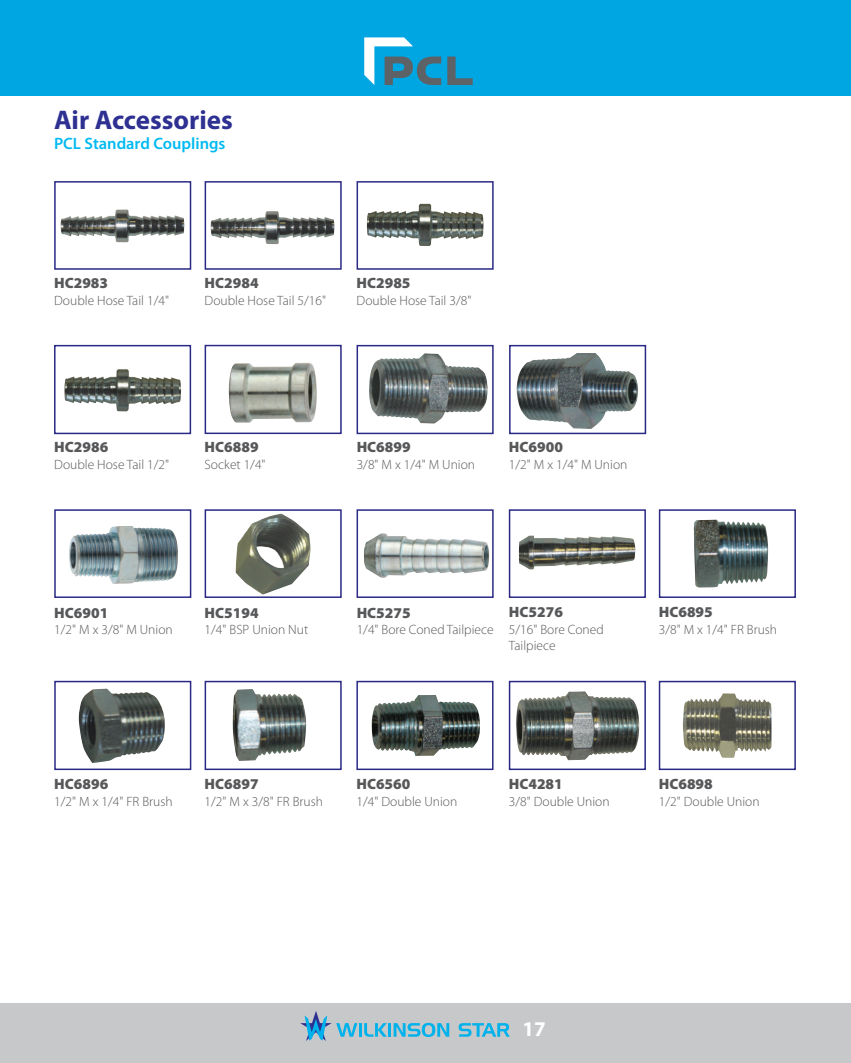
<style>
.page{position:relative;width:851px;height:1063px;background:#fff}
.page>*{position:absolute;margin:0;border:0;box-sizing:border-box;transform-origin:0 0}
.t1{font:700 27px "Myriad Pro";color:#2e3092}
.t2{font:700 21px "Myriad Pro";color:#fff}
.t3{font:600 16.5px "Myriad Pro";color:#00baf1}
.t4{font:900 15px "Myriad Pro";color:#57585a}
.t5{font:300 13.5px/16.2px "Myriad Pro";color:#57585a}
</style>
<div class="page">
<div style="left:0;top:1003px;width:850px;height:60px;background:#c7c8ca"></div>
<hr style="left:358px;top:1023px;width:3px;height:14px;background:#00b2eb">
<svg style="left:364px;top:1023px;width:23px;height:14px"></svg>
<hr style="left:388px;top:1023px;width:3px;height:14px;background:#00b2eb">
<svg style="left:393px;top:1023px;width:56px;height:14px"></svg>
<svg style="left:458px;top:1023px;width:51px;height:14px"></svg>
<svg style="left:300px;top:1011px;width:57px;height:30px"></svg>
<div style="left:0;top:0;width:850px;height:96px;background:#00a6e2"></div>
<svg style="left:364px;top:37px;width:108px;height:48px"></svg>
<div style="left:54px;top:181px;width:137px;height:89px;border:2px solid #2a2a86"></div>
<div style="left:204px;top:345px;width:137px;height:89px;border:2px solid #2a2a86"></div>
<div style="left:54px;top:345px;width:137px;height:89px;border:2px solid #2a2a86"></div>
<div style="left:204px;top:181px;width:137px;height:89px;border:2px solid #2a2a86"></div>
<div style="left:356px;top:345px;width:137px;height:89px;border:2px solid #2a2a86"></div>
<div style="left:356px;top:181px;width:137px;height:89px;border:2px solid #2a2a86"></div>
<div style="left:54px;top:509px;width:137px;height:89px;border:2px solid #2a2a86"></div>
<div style="left:204px;top:681px;width:137px;height:89px;border:2px solid #2a2a86"></div>
<div style="left:54px;top:681px;width:137px;height:89px;border:2px solid #2a2a86"></div>
<div style="left:204px;top:509px;width:137px;height:89px;border:2px solid #2a2a86"></div>
<div style="left:356px;top:681px;width:137px;height:89px;border:2px solid #2a2a86"></div>
<div style="left:356px;top:509px;width:137px;height:89px;border:2px solid #2a2a86"></div>
<div style="left:508px;top:681px;width:137px;height:89px;border:2px solid #2a2a86"></div>
<div style="left:658px;top:681px;width:137px;height:89px;border:2px solid #2a2a86"></div>
<div style="left:508px;top:509px;width:137px;height:89px;border:2px solid #2a2a86"></div>
<div style="left:658px;top:509px;width:137px;height:89px;border:2px solid #2a2a86"></div>
<div style="left:509px;top:345px;width:137px;height:89px;border:2px solid #2a2a86"></div>
<img style="left:60px;top:209px;width:124px;height:33px">
<img style="left:367px;top:204px;width:116px;height:42px">
<img style="left:228px;top:363px;width:89px;height:60px">
<img style="left:369px;top:353px;width:119px;height:71px">
<img style="left:516px;top:353px;width:122px;height:76px">
<img style="left:69px;top:526px;width:109px;height:58px">
<img style="left:235px;top:514px;width:76px;height:81px">
<img style="left:364px;top:533px;width:125px;height:45px">
<img style="left:518px;top:535px;width:117px;height:34px">
<img style="left:693px;top:520px;width:75px;height:68px">
<img style="left:78px;top:689px;width:87px;height:74px">
<img style="left:232px;top:689px;width:74px;height:72px">
<img style="left:371px;top:695px;width:109px;height:61px">
<img style="left:516px;top:691px;width:123px;height:69px">
<img style="left:682px;top:693px;width:89px;height:65px">
<img style="left:210px;top:211px;width:124px;height:33px">
<img style="left:64px;top:369px;width:117px;height:42px">
<h1 class="t1" style="left:54px;top:105px;width:180px">Air Accessories</h1>
<p class="t3" style="left:54px;top:133px;width:173px">PCL Standard Couplings</p>
<p class="t4" style="left:54px;top:275px;width:55px">HC2983</p>
<p class="t5" style="left:54px;top:292px;width:116px">Double Hose Tail 1/4"</p>
<p class="t4" style="left:204px;top:275px;width:55px">HC2984</p>
<p class="t5" style="left:204px;top:292px;width:123px">Double Hose Tail 5/16"</p>
<p class="t4" style="left:356px;top:275px;width:55px">HC2985</p>
<p class="t5" style="left:356px;top:292px;width:116px">Double Hose Tail 3/8"</p>
<p class="t4" style="left:54px;top:439px;width:55px">HC2986</p>
<p class="t5" style="left:54px;top:456px;width:116px">Double Hose Tail 1/2"</p>
<p class="t4" style="left:204px;top:439px;width:55px">HC6889</p>
<p class="t5" style="left:204px;top:456px;width:63px">Socket 1/4"</p>
<p class="t4" style="left:356px;top:439px;width:55px">HC6899</p>
<p class="t5" style="left:356px;top:456px;width:120px">3/8" M x 1/4" M Union</p>
<p class="t4" style="left:509px;top:439px;width:55px">HC6900</p>
<p class="t5" style="left:509px;top:456px;width:120px">1/2" M x 1/4" M Union</p>
<p class="t4" style="left:54px;top:604px;width:55px">HC6901</p>
<p class="t5" style="left:54px;top:621px;width:120px">1/2" M x 3/8" M Union</p>
<p class="t4" style="left:204px;top:604px;width:55px">HC5194</p>
<p class="t5" style="left:204px;top:621px;width:105px">1/4" BSP Union Nut</p>
<p class="t4" style="left:356px;top:604px;width:55px">HC5275</p>
<p class="t5" style="left:356px;top:621px;width:138px">1/4" Bore Coned Tailpiece</p>
<p class="t4" style="left:509px;top:604px;width:55px">HC5276</p>
<p class="t5" style="left:509px;top:621px;width:96px">5/16" Bore Coned<br>Tailpiece</p>
<p class="t4" style="left:54px;top:776px;width:55px">HC6896</p>
<p class="t5" style="left:54px;top:793px;width:120px">1/2" M x 1/4" FR Brush</p>
<p class="t4" style="left:204px;top:776px;width:55px">HC6897</p>
<p class="t5" style="left:204px;top:793px;width:120px">1/2" M x 3/8" FR Brush</p>
<p class="t4" style="left:356px;top:776px;width:55px">HC6560</p>
<p class="t5" style="left:356px;top:793px;width:102px">1/4" Double Union</p>
<p class="t4" style="left:508px;top:776px;width:55px">HC4281</p>
<p class="t5" style="left:508px;top:793px;width:102px">3/8" Double Union</p>
<p class="t4" style="left:658px;top:604px;width:55px">HC6895</p>
<p class="t5" style="left:658px;top:621px;width:120px">3/8" M x 1/4" FR Brush</p>
<p class="t4" style="left:658px;top:776px;width:55px">HC6898</p>
<p class="t5" style="left:658px;top:793px;width:102px">1/2" Double Union</p>
<h2 class="t2" style="left:522px;top:1016px;width:25px">17</h2>
</div>
